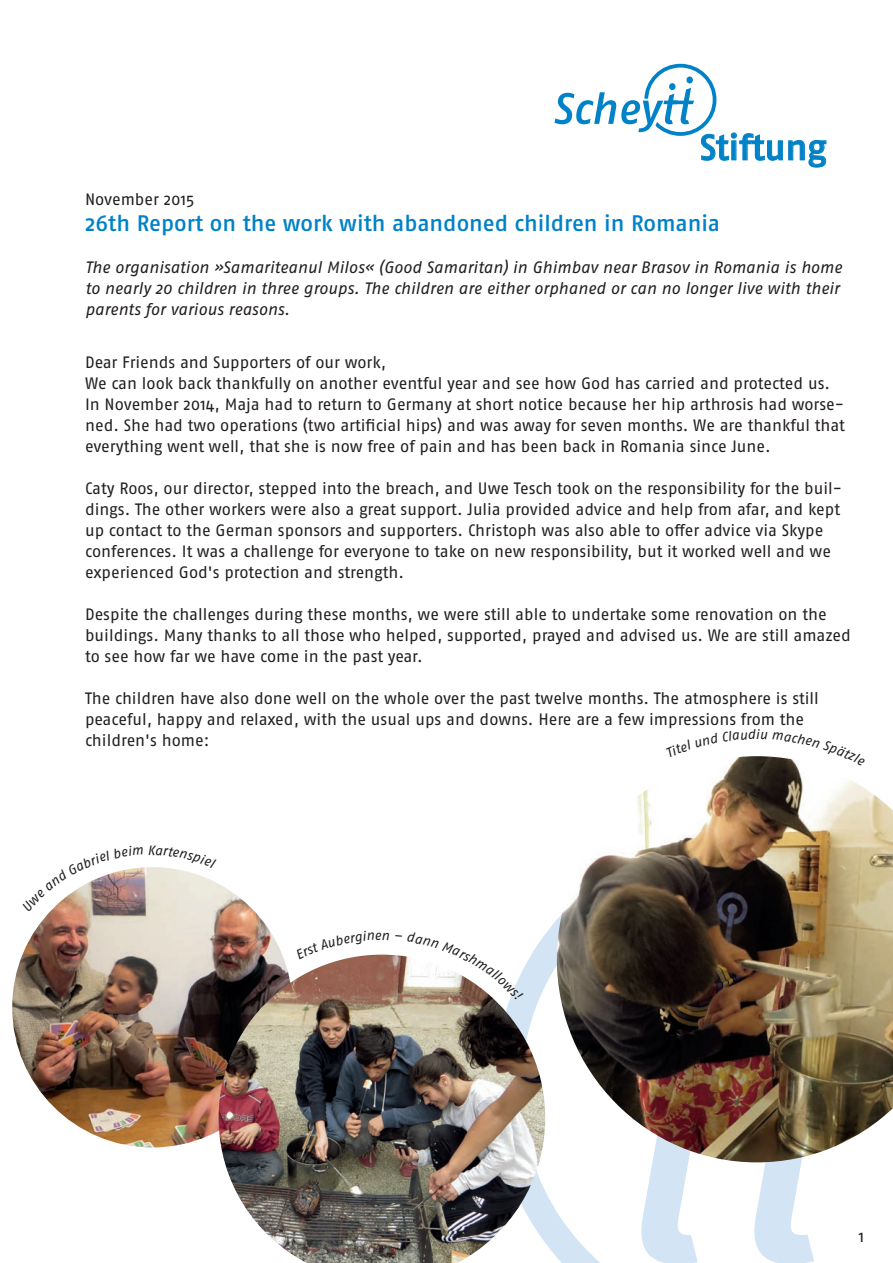
<style>
.page{position:relative;width:893px;height:1263px;background:#fff}
.page>*{position:absolute;margin:0;border:0;box-sizing:border-box;transform-origin:0 0}
.t1{font:36px "Fago No Med";letter-spacing:-.01em;color:#0082c8}
.t2{font:22.5px "Fago No Med";color:#0082c8}
.t3{font:16.5px/21px "Fago No";letter-spacing:-.005em;color:#231f20}
.t4{font:italic 16.5px/21px "Fago No";color:#231f20}
.t5{font:italic 13.5px "Fago No";color:#231f20}
</style>
<div class="page">
<svg style="left:532px;top:920px;width:68px;height:343px"></svg>
<svg style="left:641px;top:1162px;width:173px;height:101px"></svg>
<img style="left:12px;top:867px;width:280px;height:280px;border-radius:140px">
<div style="left:644px;top:64px;width:72px;height:72px;border:4px solid #0082c8;border-radius:50%"></div>
<div style="left:686px;top:76px;width:7px;height:7px;background:#0082c8;border-radius:50%"></div>
<div style="left:669px;top:83px;width:6px;height:7px;background:#0082c8;border-radius:50%"></div>
<svg style="left:555px;top:88px;width:271px;height:80px"></svg>
<img style="left:219px;top:954px;width:326px;height:309px">
<img style="left:557px;top:756px;width:336px;height:406px">
<svg style="left:49px;top:867px;width:94px;height:45px"></svg>
<svg style="left:149px;top:867px;width:15px;height:1px"></svg>
<svg style="left:296px;top:954px;width:93px;height:5px"></svg>
<svg style="left:395px;top:954px;width:129px;height:46px"></svg>
<svg style="left:666px;top:756px;width:101px;height:1px"></svg>
<svg style="left:773px;top:756px;width:92px;height:10px"></svg>
<h1 class="t1" style="left:700px;top:127px;width:128px">Stiftung</h1>
<p class="t3" style="left:85px;top:188px;width:111px">November 2015</p>
<h2 class="t2" style="left:85px;top:210px;width:636px">26th Report on the work with abandoned children in Romania</h2>
<p class="t4" style="left:85px;top:257px;width:758px">The organisation »Samariteanul Milos« (Good Samaritan) in Ghimbav near Brasov in Romania is home to nearly 20 children in three groups. The children are either orphaned or can no longer live with their parents for various reasons.</p>
<p class="t3" style="left:85px;top:351px;width:761px">Dear Friends and Supporters of our work,<br>We can look back thankfully on another eventful year and see how God has carried and protected us.<br>In November 2014, Maja had to return to Germany at short notice because her hip arthrosis had worse&shy;ned. She had two operations (two artificial hips) and was away for seven months. We are thankful that everything went well, that she is now free of pain and has been back in Romania since June.</p>
<p class="t3" style="left:85px;top:477px;width:758px">Caty Roos, our director, stepped into the breach, and Uwe Tesch took on the responsibility for the buil&shy;dings. The other workers were also a great support. Julia provided advice and help from afar, and kept up contact to the German sponsors and supporters. Christoph was also able to offer advice via Skype conferences. It was a challenge for everyone to take on new responsibility, but it worked well and we experienced God's protection and strength.</p>
<p class="t3" style="left:85px;top:603px;width:767px">Despite the challenges during these months, we were still able to undertake some renovation on the buildings. Many thanks to all those who helped, supported, prayed and advised us. We are still amazed to see how far we have come in the past year.</p>
<p class="t3" style="left:85px;top:687px;width:735px">The children have also done well on the whole over the past twelve months. The atmosphere is still peaceful, happy and relaxed, with the usual ups and downs. Here are a few impressions from the children's home:</p>
<p class="t5" style="left:755px;top:727px;width:5px">i</p>
<p class="t3" style="left:859px;top:1226px;width:7px">1</p>
</div>
